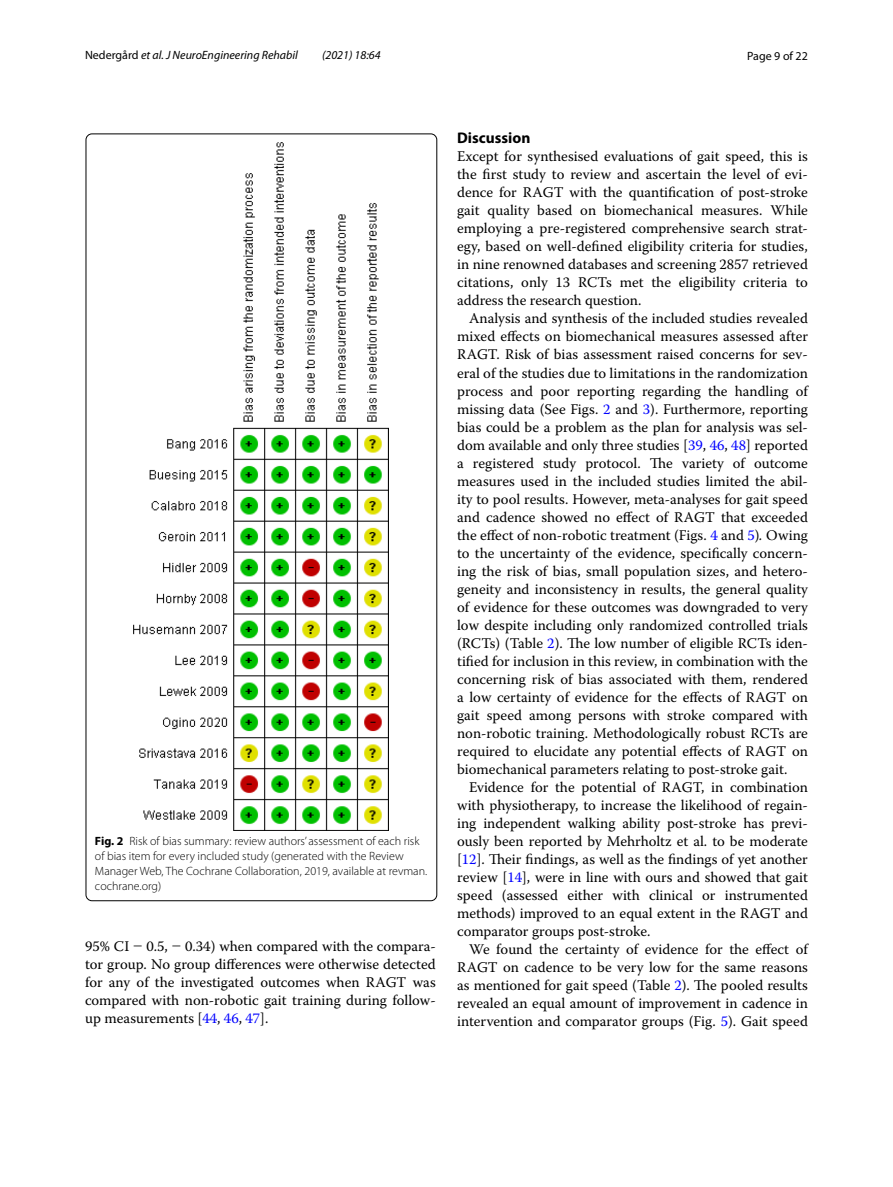
<style>
.page{position:relative;width:893px;height:1187px;background:#fff}
.page>*{position:absolute;margin:0;border:0;box-sizing:border-box;transform-origin:0 0}
.t1{font:700 15.45px "Myriad Pro";color:#000}
.t2{font:14.7px/18px "Warnock Pro";color:#000;text-align:justify}
.t3{font:300 12px/15px "Myriad Pro";color:#000}
.t4{font:italic 12px "Myriad Pro";color:#000}
.t5{font:12px "Myriad Pro";color:#000}
.s1{font-style:normal}
.s2{font-weight:700}
.s3{font-family:"Code 2000"}
.s4{color:#00f}
.s5{font-style:italic}
</style>
<div class="page">
<img style="left:134px;top:143px;width:255px;height:687px">
<p class="t4" style="left:85px;top:48px;width:214px"><span class="s1">Nedergård</span> et al. J NeuroEngineering Rehabil</p>
<p class="t4" style="left:322px;top:48px;width:60px">(2021) 18:64</p>
<p class="t5" style="left:747px;top:48px;width:62px">Page 9 of 22</p>
<p class="t3" style="left:95px;top:834px;width:334px"><span class="s2">Fig. 2</span> Risk of bias summary: review authors’ assessment of each risk of bias item for every included study (generated with the Review Manager Web, The Cochrane Collaboration, 2019, available at revman. cochrane.org)</p>
<p class="t2" style="left:85px;top:936px;width:352px">95% CI <span class="s3">−</span> 0.5, <span class="s3">−</span> 0.34) when compared with the compara&shy;tor group. No group differences were otherwise detected for any of the investigated outcomes when RAGT was compared with non-robotic gait training during follow&shy;up measurements [<span class="s4">44</span>, <span class="s4">46</span>, <span class="s4">47</span>].</p>
<p class="t1" style="left:457px;top:128px;width:75px">Discussion</p>
<p class="t2" style="left:457px;top:147px;width:352px">Except for synthesised evaluations of gait speed, this is the first study to review and ascertain the level of evi&shy;dence for RAGT with the quantification of post-stroke gait quality based on biomechanical measures. While employing a pre-registered comprehensive search strat&shy;egy, based on well-defined eligibility criteria for studies, in nine renowned databases and screening 2857 retrieved citations, only 13 RCTs met the eligibility criteria to address the research question.</p>
<p class="t2" style="left:457px;top:309px;width:352px;text-indent:12px">Analysis and synthesis of the included studies revealed mixed effects on biomechanical measures assessed after RAGT. Risk of bias assessment raised concerns for sev&shy;eral of the studies due to limitations in the randomization process and poor reporting regarding the handling of missing data (See Figs. <span class="s4">2</span> and <span class="s4">3</span>). Furthermore, reporting bias could be a problem as the plan for analysis was sel&shy;dom available and only three studies [<span class="s4">39</span>, <span class="s4">46</span>, <span class="s4">48</span>] reported a registered study protocol. The variety of outcome measures used in the included studies limited the abil&shy;ity to pool results. However, meta-analyses for gait speed and cadence showed no effect of RAGT that exceeded the effect of non-robotic treatment (Figs. <span class="s4">4</span> and <span class="s4">5</span>)<span class="s5">.</span> Owing to the uncertainty of the evidence, specifically concern&shy;ing the risk of bias, small population sizes, and hetero&shy;geneity and inconsistency in results, the general quality of evidence for these outcomes was downgraded to very low despite including only randomized controlled trials (RCTs) (Table <span class="s4">2</span>). The low number of eligible RCTs iden&shy;tified for inclusion in this review, in combination with the concerning risk of bias associated with them, rendered a low certainty of evidence for the effects of RAGT on gait speed among persons with stroke compared with non-robotic training. Methodologically robust RCTs are required to elucidate any potential effects of RAGT on biomechanical parameters relating to post-stroke gait.</p>
<p class="t2" style="left:457px;top:777px;width:352px;text-indent:12px">Evidence for the potential of RAGT, in combination with physiotherapy, to increase the likelihood of regain&shy;ing independent walking ability post-stroke has previ&shy;ously been reported by Mehrholtz et al. to be moderate [<span class="s4">12</span>]. Their findings, as well as the findings of yet another review [<span class="s4">14</span>], were in line with ours and showed that gait speed (assessed either with clinical or instrumented methods) improved to an equal extent in the RAGT and comparator groups post-stroke.</p>
<p class="t2" style="left:457px;top:939px;width:352px;text-indent:12px">We found the certainty of evidence for the effect of RAGT on cadence to be very low for the same reasons as mentioned for gait speed (Table <span class="s4">2</span>). The pooled results revealed an equal amount of improvement in cadence in intervention and comparator groups (Fig. <span class="s4">5</span>). Gait speed</p>
</div>
